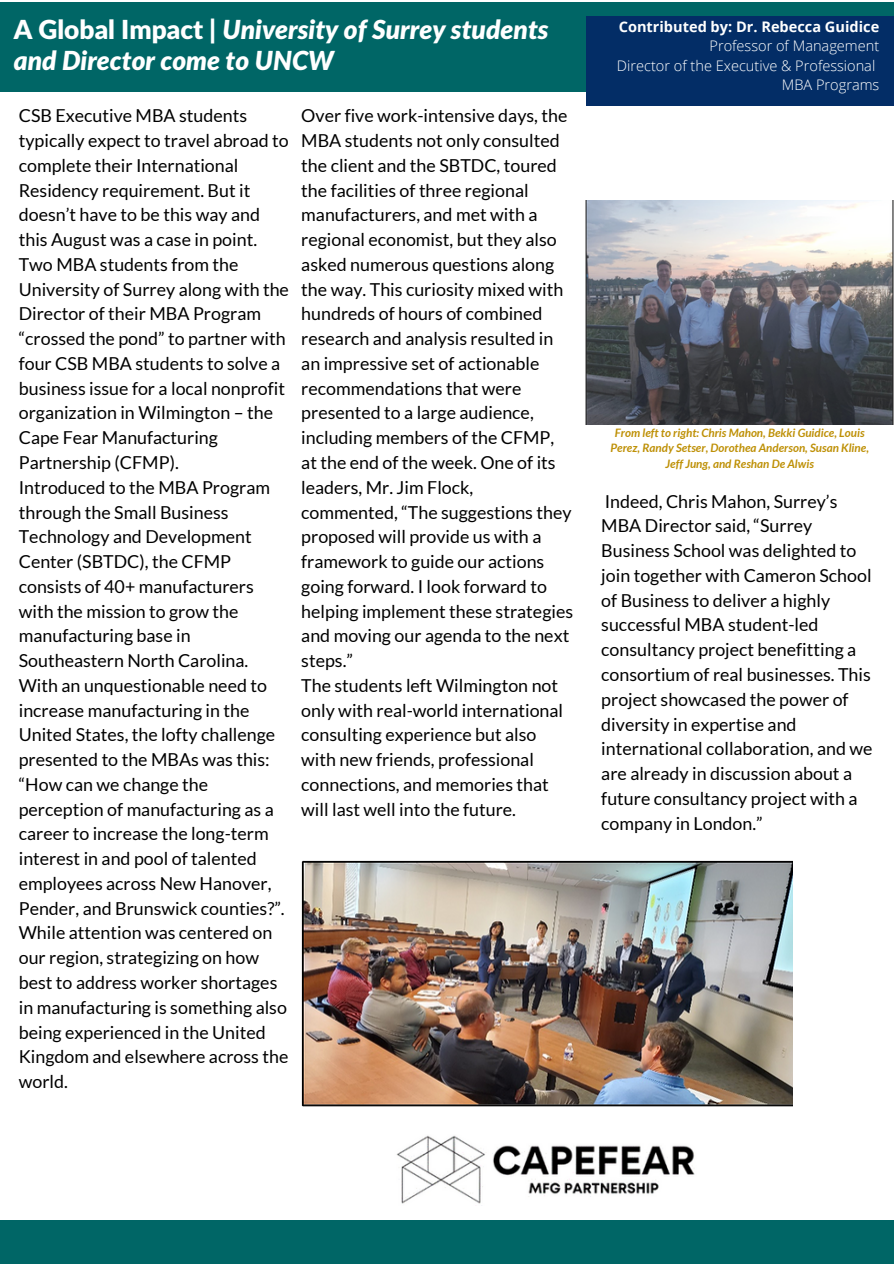
<style>
.page{position:relative;width:894px;height:1264px;background:#fff}
.page>*{position:absolute;margin:0;border:0;box-sizing:border-box;transform-origin:0 0}
.t1{font:italic 900 26.25px/30.3px "Lato";color:#fff}
.t2{font:17.85px/24.8px "Lato";color:#000}
.t3{font:300 14.55px/19.4px "Open Sans";color:#fff;text-align:right}
.t4{font:italic 700 11.55px/15.5px "Lato";color:#be9006;text-align:center}
.s1{font-family:"Lato Latin";font-style:normal}
.s2{font-weight:700}
</style>
<div class="page">
<div style="left:0;top:3px;width:893px;height:89px;background:#066"></div>
<div style="left:585px;top:16px;width:308px;height:90px;background:#032d66"></div>
<img style="left:585px;top:200px;width:308px;height:224px">
<img style="left:301px;top:860px;width:491px;height:246px">
<img style="left:396px;top:1135px;width:299px;height:69px">
<div style="left:0;top:1220px;width:893px;height:43px;background:#066"></div>
<h1 class="t1" style="left:14px;top:16px;width:536px"><span class="s1">A Global Impact |</span> University of Surrey students and Director come to UNCW</h1>
<h3 class="t3" style="left:616px;top:16px;width:264px"><span class="s2">Contributed by: Dr. Rebecca Guidice<br></span>Professor of Management<br>Director of the Executive &amp; Professional<br>MBA Programs</h3>
<p class="t2" style="left:301px;top:103px;width:273px">Over five work-intensive days, the<br>MBA students not only consulted the client and the SBTDC, toured the facilities of three regional manufacturers, and met with a regional economist, but they also asked numerous questions along the way. This curiosity mixed with hundreds of hours of combined research and analysis resulted in an impressive set of actionable recommendations that were presented to a large audience, including members of the CFMP, at the end of the week. One of its leaders, Mr. Jim Flock, commented, “The suggestions they proposed will provide us with a framework to guide our actions going forward. I look forward to helping implement these strategies and moving our agenda to the next steps.”<br>The students left Wilmington not only with real-world international consulting experience but also with new friends, professional connections, and memories that will last well into the future.</p>
<p class="t2" style="left:19px;top:103px;width:271px">CSB Executive MBA students typically expect to travel abroad to complete their International<br>Residency requirement. But it doesn’t have to be this way and this August was a case in point.<br>Two MBA students from the<br>University of Surrey along with the<br>Director of their MBA Program “crossed the pond” to partner with four CSB MBA students to solve a business issue for a local nonprofit organization in Wilmington – the<br>Cape Fear Manufacturing<br>Partnership (CFMP).<br>Introduced to the MBA Program through the Small Business<br>Technology and Development<br>Center (SBTDC), the CFMP consists of 40+ manufacturers with the mission to grow the manufacturing base in<br>Southeastern North Carolina.<br>With an unquestionable need to increase manufacturing in the<br>United States, the lofty challenge presented to the MBAs was this: “How can we change the perception of manufacturing as a career to increase the long-term interest in and pool of talented employees across New Hanover,<br>Pender, and Brunswick counties?”.<br>While attention was centered on our region, strategizing on how best to address worker shortages in manufacturing is something also being experienced in the United<br>Kingdom and elsewhere across the world.</p>
<h2 class="t4" style="left:610px;top:425px;width:260px">From left to right: Chris Mahon, Bekki Guidice, Louis<br>Perez, Randy Setser, Dorothea Anderson, Susan Kline,<br>Jeff Jung, and Reshan De Alwis</h2>
<p class="t2" style="left:601px;top:488px;width:273px">Indeed, Chris Mahon, Surrey’s<br>MBA Director said, “Surrey<br>Business School was delighted to join together with Cameron School of Business to deliver a highly successful MBA student-led consultancy project benefitting a consortium of real businesses. This project showcased the power of diversity in expertise and international collaboration, and we are already in discussion about a future consultancy project with a company in London.”</p>
</div>
